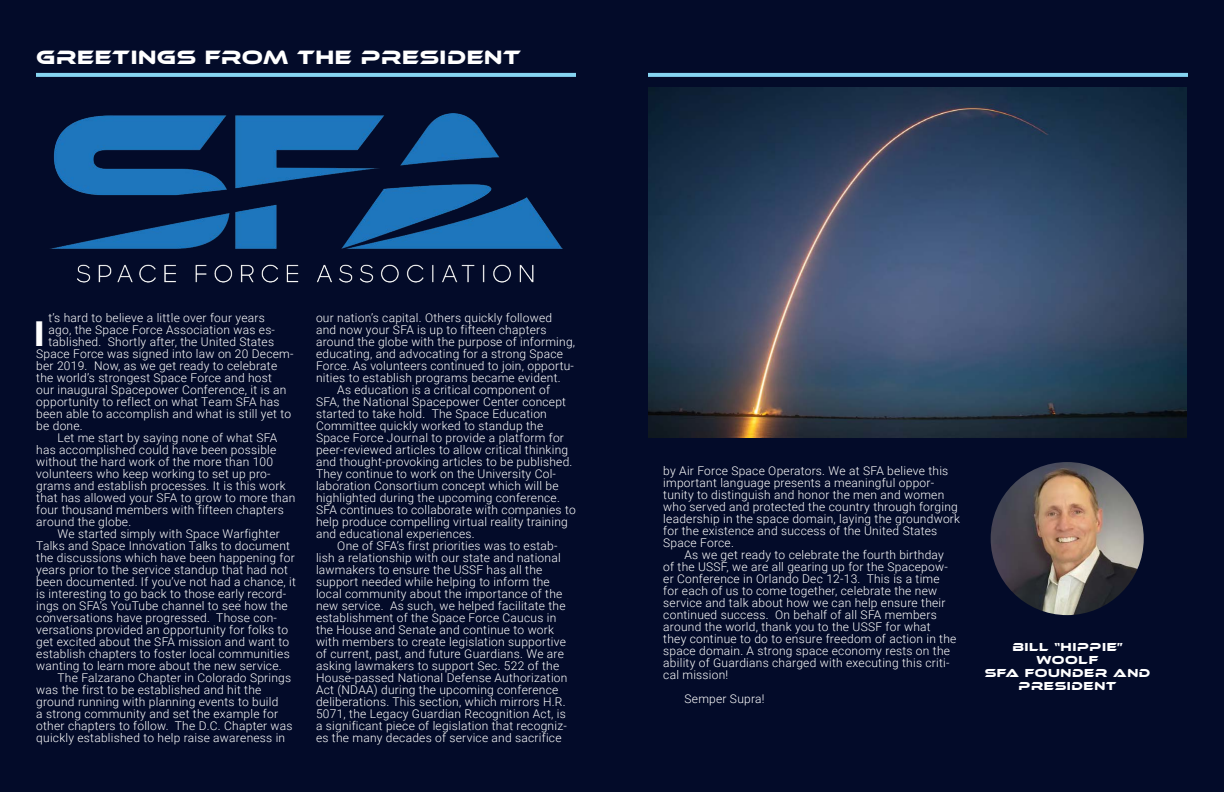
<style>
.page{position:relative;width:1224px;height:792px;background:#030b29}
.page>*{position:absolute;margin:0;border:0;box-sizing:border-box;transform-origin:0 0}
.t1{font:900 34.3px "Roboto";color:#fff}
.t2{font:20px "Ethnocentric Rg";letter-spacing:.03em;color:#fff}
.t3{font:300 12px/12px "Roboto";letter-spacing:.02em;color:#fff}
.t4{font:12px/13px "Ethnocentric Rg";letter-spacing:.05em;color:#fff;text-align:center}
</style>
<div class="page">
<img style="left:50px;top:113px;width:512px;height:169px">
<svg style="left:36px;top:73px;width:540px;height:4px;fill:#86d5f1"></svg>
<svg style="left:648px;top:73px;width:540px;height:4px;fill:#86d5f1"></svg>
<img style="left:991px;top:462px;width:153px;height:153px;border-radius:77px">
<img style="left:648px;top:88px;width:539px;height:350px">
<h2 class="t2" style="left:36px;top:45px;width:486px">GREETINGS FROM THE PRESIDENT</h2>
<p class="t3" style="left:48px;top:311px;width:218px">t’s hard to believe a little over four years</p>
<p class="t3" style="left:48px;top:323px;width:228px">ago, the Space Force Association was es-</p>
<p class="t3" style="left:48px;top:335px;width:227px">tablished. Shortly after, the United States</p>
<p class="t3" style="left:36px;top:347px;width:259px">Space Force was signed into law on 20 Decem-</p>
<p class="t3" style="left:36px;top:359px;width:242px">ber 2019. Now, as we get ready to celebrate</p>
<p class="t3" style="left:36px;top:371px;width:237px">the world’s strongest Space Force and host</p>
<p class="t3" style="left:36px;top:383px;width:252px">our inaugural Spacepower Conference, it is an</p>
<p class="t3" style="left:36px;top:395px;width:245px">opportunity to reflect on what Team SFA has</p>
<p class="t3" style="left:36px;top:407px;width:257px">been able to accomplish and what is still yet to</p>
<p class="t3" style="left:36px;top:419px;width:48px">be done.</p>
<p class="t3" style="left:58px;top:431px;width:221px">Let me start by saying none of what SFA</p>
<p class="t3" style="left:36px;top:443px;width:242px">has accomplished could have been possible</p>
<p class="t3" style="left:36px;top:455px;width:238px">without the hard work of the more than 100</p>
<p class="t3" style="left:36px;top:467px;width:236px">volunteers who keep working to set up pro-</p>
<p class="t3" style="left:36px;top:479px;width:251px">grams and establish processes. It is this work</p>
<p class="t3" style="left:36px;top:491px;width:261px">that has allowed your SFA to grow to more than</p>
<p class="t3" style="left:36px;top:503px;width:249px">four thousand members with fifteen chapters</p>
<p class="t3" style="left:36px;top:515px;width:97px">around the globe.</p>
<p class="t3" style="left:58px;top:527px;width:224px">We started simply with Space Warfighter</p>
<p class="t3" style="left:36px;top:539px;width:255px">Talks and Space Innovation Talks to document</p>
<p class="t3" style="left:36px;top:551px;width:260px">the discussions which have been happening for</p>
<p class="t3" style="left:36px;top:563px;width:253px">years prior to the service standup that had not</p>
<p class="t3" style="left:36px;top:575px;width:261px">been documented. If you’ve not had a chance, it</p>
<p class="t3" style="left:36px;top:587px;width:251px">is interesting to go back to those early record-</p>
<p class="t3" style="left:36px;top:599px;width:253px">ings on SFA’s YouTube channel to see how the</p>
<p class="t3" style="left:36px;top:611px;width:242px">conversations have progressed. Those con-</p>
<p class="t3" style="left:36px;top:623px;width:254px">versations provided an opportunity for folks to</p>
<p class="t3" style="left:36px;top:635px;width:254px">get excited about the SFA mission and want to</p>
<p class="t3" style="left:36px;top:647px;width:255px">establish chapters to foster local communities</p>
<p class="t3" style="left:36px;top:659px;width:247px">wanting to learn more about the new service.</p>
<p class="t3" style="left:58px;top:671px;width:235px">The Falzarano Chapter in Colorado Springs</p>
<p class="t3" style="left:36px;top:683px;width:227px">was the first to be established and hit the</p>
<p class="t3" style="left:36px;top:695px;width:244px">ground running with planning events to build</p>
<p class="t3" style="left:36px;top:707px;width:243px">a strong community and set the example for</p>
<p class="t3" style="left:36px;top:719px;width:258px">other chapters to follow. The D.C. Chapter was</p>
<p class="t3" style="left:36px;top:731px;width:250px">quickly established to help raise awareness in</p>
<h1 class="t1" style="left:34px;top:309px;width:12px">I</h1>
<p class="t3" style="left:316px;top:311px;width:238px">our nation’s capital. Others quickly followed</p>
<p class="t3" style="left:316px;top:323px;width:232px">and now your SFA is up to fifteen chapters</p>
<p class="t3" style="left:316px;top:335px;width:261px">around the globe with the purpose of informing,</p>
<p class="t3" style="left:316px;top:347px;width:249px">educating, and advocating for a strong Space</p>
<p class="t3" style="left:316px;top:359px;width:259px">Force. As volunteers continued to join, opportu-</p>
<p class="t3" style="left:316px;top:371px;width:246px">nities to establish programs became evident.</p>
<p class="t3" style="left:337px;top:383px;width:214px">As education is a critical component of</p>
<p class="t3" style="left:316px;top:395px;width:252px">SFA, the National Spacepower Center concept</p>
<p class="t3" style="left:316px;top:407px;width:232px">started to take hold. The Space Education</p>
<p class="t3" style="left:316px;top:419px;width:229px">Committee quickly worked to standup the</p>
<p class="t3" style="left:316px;top:431px;width:249px">Space Force Journal to provide a platform for</p>
<p class="t3" style="left:316px;top:443px;width:254px">peer-reviewed articles to allow critical thinking</p>
<p class="t3" style="left:316px;top:455px;width:258px">and thought-provoking articles to be published.</p>
<p class="t3" style="left:316px;top:467px;width:241px">They continue to work on the University Col-</p>
<p class="t3" style="left:316px;top:479px;width:244px">laboration Consortium concept which will be</p>
<p class="t3" style="left:316px;top:491px;width:245px">highlighted during the upcoming conference.</p>
<p class="t3" style="left:316px;top:503px;width:261px">SFA continues to collaborate with companies to</p>
<p class="t3" style="left:316px;top:515px;width:253px">help produce compelling virtual reality training</p>
<p class="t3" style="left:316px;top:527px;width:160px">and educational experiences.</p>
<p class="t3" style="left:337px;top:539px;width:222px">One of SFA’s first priorities was to estab-</p>
<p class="t3" style="left:316px;top:551px;width:246px">lish a relationship with our state and national</p>
<p class="t3" style="left:316px;top:563px;width:228px">lawmakers to ensure the USSF has all the</p>
<p class="t3" style="left:316px;top:575px;width:235px">support needed while helping to inform the</p>
<p class="t3" style="left:316px;top:587px;width:248px">local community about the importance of the</p>
<p class="t3" style="left:316px;top:599px;width:251px">new service. As such, we helped facilitate the</p>
<p class="t3" style="left:316px;top:611px;width:242px">establishment of the Space Force Caucus in</p>
<p class="t3" style="left:316px;top:623px;width:240px">the House and Senate and continue to work</p>
<p class="t3" style="left:316px;top:635px;width:251px">with members to create legislation supportive</p>
<p class="t3" style="left:316px;top:647px;width:250px">of current, past, and future Guardians. We are</p>
<p class="t3" style="left:316px;top:659px;width:245px">asking lawmakers to support Sec. 522 of the</p>
<p class="t3" style="left:316px;top:671px;width:253px">House-passed National Defense Authorization</p>
<p class="t3" style="left:316px;top:683px;width:244px">Act (NDAA) during the upcoming conference</p>
<p class="t3" style="left:316px;top:695px;width:251px">deliberations. This section, which mirrors H.R.</p>
<p class="t3" style="left:316px;top:707px;width:251px">5071, the Legacy Guardian Recognition Act, is</p>
<p class="t3" style="left:316px;top:719px;width:252px">a significant piece of legislation that recogniz-</p>
<p class="t3" style="left:316px;top:731px;width:247px">es the many decades of service and sacrifice</p>
<p class="t3" style="left:663px;top:464px;width:298px">by Air Force Space Operators. We at SFA believe this important language presents a meaningful oppor&shy;tunity to distinguish and honor the men and women who served and protected the country through forging leadership in the space domain, laying the groundwork for the existence and success of the United States Space Force.</p>
<p class="t3" style="left:663px;top:548px;width:295px;text-indent:21px">As we get ready to celebrate the fourth birthday of the USSF, we are all gearing up for the Spacepow&shy;er Conference in Orlando Dec 12-13. This is a time for each of us to come together, celebrate the new service and talk about how we can help ensure their continued success. On behalf of all SFA members around the world, thank you to the USSF for what they continue to do to ensure freedom of action in the space domain. A strong space economy rests on the ability of Guardians charged with executing this criti&shy;cal mission!</p>
<p class="t3" style="left:685px;top:692px;width:81px">Semper Supra!</p>
<p class="t4" style="left:985px;top:640px;width:167px">BILL “HIPPIE”<br>WOOLF<br>SFA FOUNDER AND<br>PRESIDENT</p>
</div>
